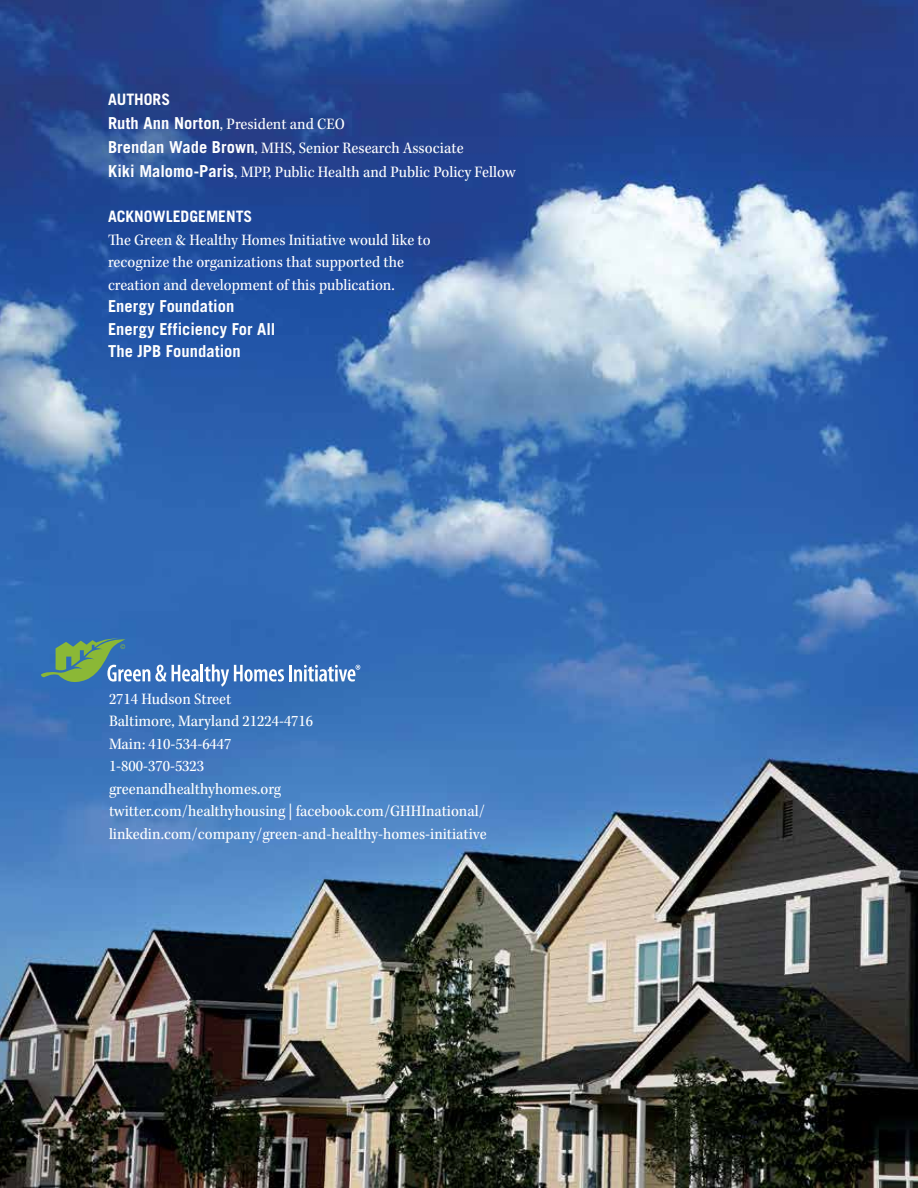
<style>
.page{position:relative;width:918px;height:1188px;background:#fff}
.page>*{position:absolute;margin:0;border:0;box-sizing:border-box;transform-origin:0 0}
.t1{font:16.5px/22.5px "Kepler Std Scn";color:#fff}
.t2{font:700 16.5px/22.5px "Trade Gothic";letter-spacing:.005em;color:#fff}
.t3{font:700 15.75px "Trade Gothic";color:#fff}
.s1{font-family:"Trade Gothic";font-weight:700}
</style>
<div class="page">
<img style="left:0;top:0;width:918px;height:1188px">
<hr style="left:289px;top:665px;width:3px;height:16px;background:#fff">
<svg style="left:294px;top:665px;width:66px;height:17px"></svg>
<svg style="left:41px;top:638px;width:243px;height:49px;background:#5183ac"></svg>
<p class="t3" style="left:108px;top:90px;width:64px">AUTHORS</p>
<p class="t1" style="left:108px;top:112px;width:409px;line-height:24px"><span class="s1">Ruth Ann Norton</span>, President and CEO<br><span class="s1">Brendan Wade Brown</span>, MHS, Senior Research Associate<br><span class="s1">Kiki Malomo-Paris</span>, MPP, Public Health and Public Policy Fellow</p>
<p class="t3" style="left:108px;top:207px;width:146px">ACKNOWLEDGEMENTS</p>
<p class="t1" style="left:108px;top:229px;width:324px">The Green &amp; Healthy Homes Initiative would like to recognize the organizations that supported the creation and development of this publication.</p>
<p class="t2" style="left:108px;top:295px;width:169px">Energy Foundation<br>Energy Efficiency For All<br>The JPB Foundation</p>
<p class="t1" style="left:109px;top:688px;width:379px">2714 Hudson Street<br>Baltimore, Maryland 21224-4716<br>Main: 410-534-6447<br>1-800-370-5323<br>greenandhealthyhomes.org<br>twitter.com/healthyhousing | facebook.com/GHHInational/ linkedin.com/company/green-and-healthy-homes-initiative</p>
</div>
